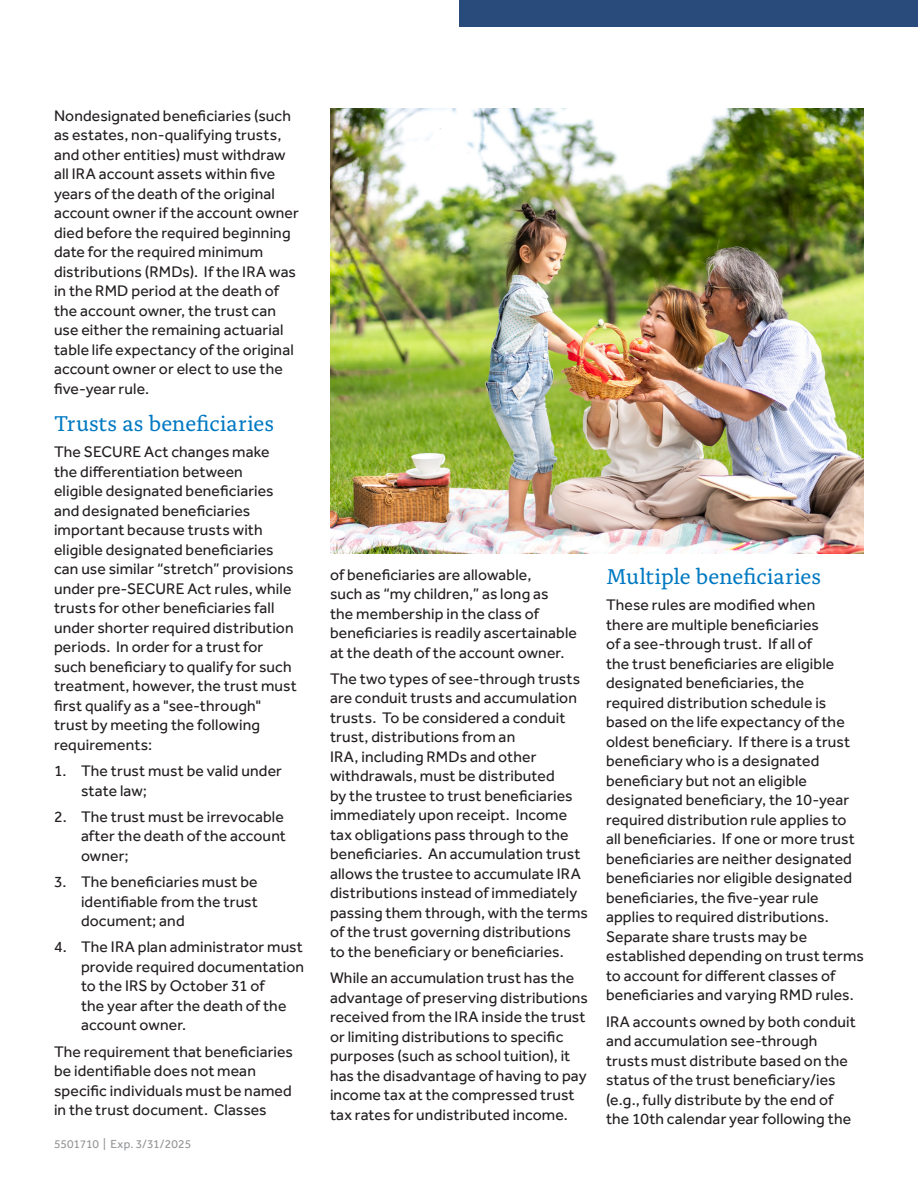
<style>
.page{position:relative;width:918px;height:1188px;background:#fff}
.page>*{position:absolute;margin:0;border:0;box-sizing:border-box;transform-origin:0 0}
.body_effra_10_12{font:22.5px "Alda Pro";letter-spacing:-.005em;color:#0079c2}
.body_effra_10_12-2{font:15.75px/19.5px "Effra Pro";letter-spacing:.01em;color:#231f20}
.Body_New{font:12px "Effra Pro";color:#939598}
</style>
<div class="page">
<div style="left:459px;top:0;width:459px;height:27px;background:#294b7b"></div>
<img style="left:330px;top:108px;width:534px;height:446px">
<p class="body_effra_10_12-2" style="left:54px;top:105px;width:246px">Nondesignated beneficiaries (such as estates, non-qualifying trusts, and other entities) must withdraw all IRA account assets within five years of the death of the original account owner if the account owner died before the required beginning date for the required minimum distributions (RMDs). If the IRA was in the RMD period at the death of the account owner, the trust can use either the remaining actuarial table life expectancy of the original account owner or elect to use the five-year rule.</p>
<p class="body_effra_10_12" style="left:54px;top:407px;width:221px">Trusts as beneficiaries</p>
<p class="body_effra_10_12-2" style="left:54px;top:442px;width:244px">The SECURE Act changes make the differentiation between<br>eligible designated beneficiaries and designated beneficiaries important because trusts with eligible designated beneficiaries can use similar “stretch” provisions under pre-SECURE Act rules, while trusts for other beneficiaries fall under shorter required distribution periods. In order for a trust for such beneficiary to qualify for such treatment, however, the trust must first qualify as a "see-through" trust by meeting the following requirements:</p>
<p class="body_effra_10_12-2" style="left:81px;top:761px;width:203px;text-indent:-27px">1. The trust must be valid under state law;</p>
<p class="body_effra_10_12-2" style="left:81px;top:807px;width:206px;text-indent:-27px">2. The trust must be irrevocable after the death of the account owner;</p>
<p class="body_effra_10_12-2" style="left:81px;top:872px;width:178px;text-align:justify;text-indent:-27px">3. The beneficiaries must be identifiable from the trust document; and</p>
<p class="body_effra_10_12-2" style="left:81px;top:937px;width:225px;text-indent:-27px">4. The IRA plan administrator must provide required documentation to the IRS by October 31 of<br>the year after the death of the account owner.</p>
<p class="body_effra_10_12-2" style="left:54px;top:1041px;width:241px">The requirement that beneficiaries be identifiable does not mean specific individuals must be named in the trust document. Classes</p>
<p class="Body_New" style="left:54px;top:1137px;width:139px">5501710 | Exp. 3/31/2025</p>
<p class="body_effra_10_12-2" style="left:330px;top:564px;width:249px">of beneficiaries are allowable,<br>such as “my children,” as long as<br>the membership in the class of beneficiaries is readily ascertainable at the death of the account owner.</p>
<p class="body_effra_10_12-2" style="left:330px;top:669px;width:259px">The two types of see-through trusts are conduit trusts and accumulation trusts. To be considered a conduit trust, distributions from an<br>IRA, including RMDs and other withdrawals, must be distributed<br>by the trustee to trust beneficiaries immediately upon receipt. Income tax obligations pass through to the beneficiaries. An accumulation trust allows the trustee to accumulate IRA distributions instead of immediately passing them through, with the terms of the trust governing distributions to the beneficiary or beneficiaries.</p>
<p class="body_effra_10_12-2" style="left:330px;top:968px;width:259px">While an accumulation trust has the advantage of preserving distributions received from the IRA inside the trust or limiting distributions to specific purposes (such as school tuition), it has the disadvantage of having to pay income tax at the compressed trust tax rates for undistributed income.</p>
<p class="body_effra_10_12" style="left:606px;top:560px;width:217px">Multiple beneficiaries</p>
<p class="body_effra_10_12-2" style="left:606px;top:595px;width:259px">These rules are modified when<br>there are multiple beneficiaries<br>of a see-through trust. If all of<br>the trust beneficiaries are eligible designated beneficiaries, the required distribution schedule is based on the life expectancy of the oldest beneficiary. If there is a trust beneficiary who is a designated beneficiary but not an eligible designated beneficiary, the 10-year required distribution rule applies to all beneficiaries. If one or more trust beneficiaries are neither designated beneficiaries nor eligible designated beneficiaries, the five-year rule applies to required distributions.<br>Separate share trusts may be established depending on trust terms to account for different classes of beneficiaries and varying RMD rules.</p>
<p class="body_effra_10_12-2" style="left:606px;top:1011px;width:251px">IRA accounts owned by both conduit and accumulation see-through trusts must distribute based on the status of the trust beneficiary/ies (e.g., fully distribute by the end of the 10th calendar year following the</p>
</div>
